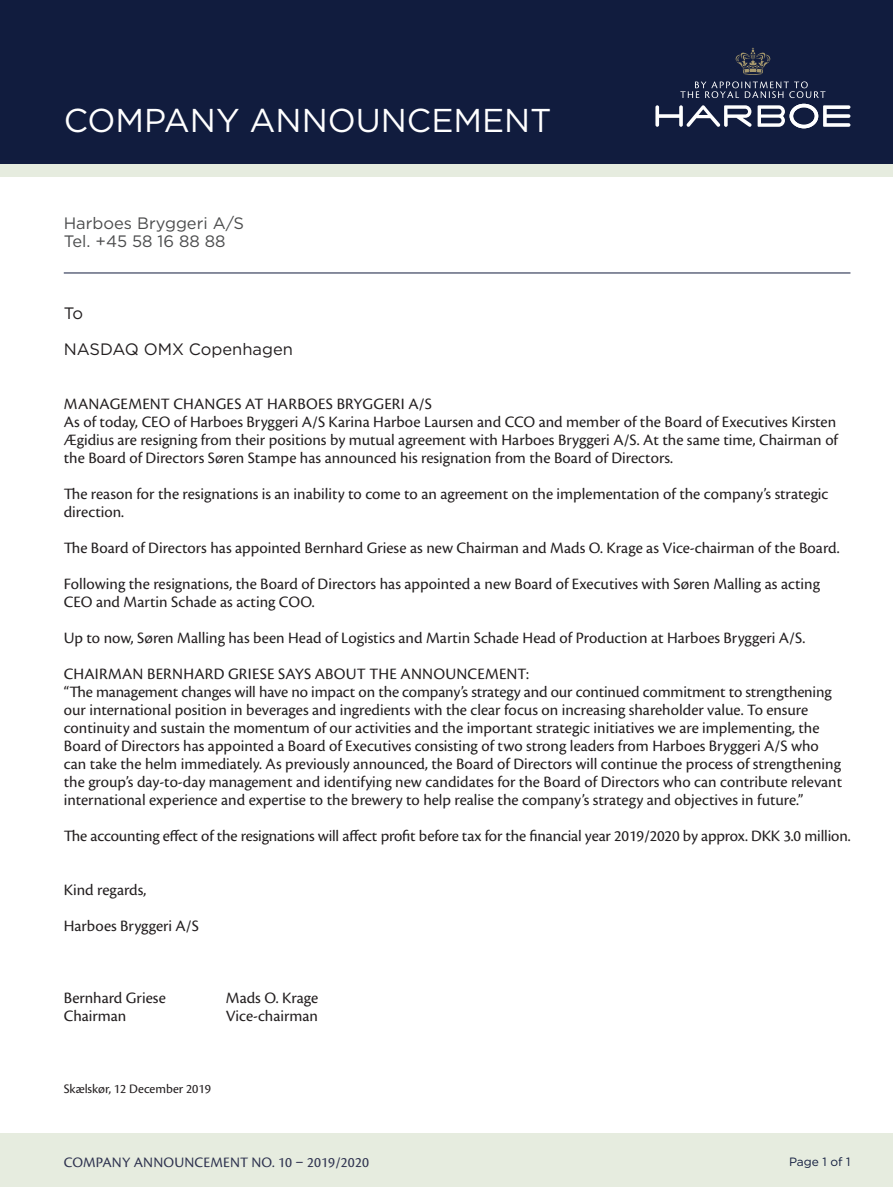
<style>
.page{position:relative;width:893px;height:1187px;background:#fff}
.page>*{position:absolute;margin:0;border:0;box-sizing:border-box;transform-origin:0 0}
.Stor_overskrift{font:33px "Gotham";color:#fff}
.t1{font:16.5px/18px "Cronos Pro";color:#231f20}
.Brødtekst{font:16.5px "Gotham";color:#4b4c4d}
.Brødtekst-2{font:16.5px "Gotham";color:#231f20}
.Brødtekst-3{font:15px "Cronos Pro";letter-spacing:.01em;color:#2e324f}
.t2{font:13.5px "Cronos Pro";color:#231f20}
.Stor_overskrift-2{font:12px "Gotham";color:#111c3e}
</style>
<div class="page">
<div style="left:0;top:0;width:893px;height:164px;background:#111c3e"></div>
<svg style="left:735px;top:48px;width:36px;height:27px"></svg>
<svg style="left:680px;top:81px;width:146px;height:17px"></svg>
<svg style="left:758px;top:104px;width:92px;height:24px"></svg>
<svg style="left:655px;top:105px;width:96px;height:22px"></svg>
<div style="left:0;top:164px;width:893px;height:12px;background:#e6ecdf"></div>
<hr style="left:64px;top:272px;width:786px;height:1px;background:#111c3e">
<div style="left:0;top:1133px;width:893px;height:53px;background:#e6ecdf"></div>
<p class="Stor_overskrift" style="left:64px;top:102px;width:489px">COMPANY ANNOUNCEMENT</p>
<p class="Brødtekst" style="left:64px;top:214px;width:182px">Harboes Bryggeri A/S</p>
<p class="Brødtekst" style="left:64px;top:232px;width:163px">Tel. +45 58 16 88 88</p>
<p class="Brødtekst-2" style="left:64px;top:304px;width:21px">To</p>
<p class="Brødtekst-2" style="left:64px;top:340px;width:231px">NASDAQ OMX Copenhagen</p>
<p class="t1" style="left:64px;top:394px;width:370px">MANAGEMENT CHANGES AT HARBOES BRYGGERI A/S</p>
<p class="t1" style="left:64px;top:412px;width:776px;text-align:justify">As of today, CEO of Harboes Bryggeri A/S Karina Harboe Laursen and CCO and member of the Board of Executives Kirsten Ægidius are resigning from their positions by mutual agreement with Harboes Bryggeri A/S. At the same time, Chairman of the Board of Directors Søren Stampe has announced his resignation from the Board of Directors.</p>
<p class="t1" style="left:64px;top:484px;width:766px">The reason for the resignations is an inability to come to an agreement on the implementation of the company’s strategic direction.</p>
<p class="t1" style="left:64px;top:538px;width:777px">The Board of Directors has appointed Bernhard Griese as new Chairman and Mads O. Krage as Vice-chairman of the Board.</p>
<p class="t1" style="left:64px;top:574px;width:758px">Following the resignations, the Board of Directors has appointed a new Board of Executives with Søren Malling as acting<br>CEO and Martin Schade as acting COO.</p>
<p class="t1" style="left:64px;top:628px;width:743px">Up to now, Søren Malling has been Head of Logistics and Martin Schade Head of Production at Harboes Bryggeri A/S.</p>
<p class="t1" style="left:64px;top:664px;width:467px">CHAIRMAN BERNHARD GRIESE SAYS ABOUT THE ANNOUNCEMENT:</p>
<p class="t1" style="left:64px;top:682px;width:780px">“The management changes will have no impact on the company’s strategy and our continued commitment to strengthening our international position in beverages and ingredients with the clear focus on increasing shareholder value. To ensure continuity and sustain the momentum of our activities and the important strategic initiatives we are implementing, the Board of Directors has appointed a Board of Executives consisting of two strong leaders from Harboes Bryggeri A/S who can take the helm immediately. As previously announced, the Board of Directors will continue the process of strengthening the group’s day-to-day management and identifying new candidates for the Board of Directors who can contribute relevant international experience and expertise to the brewery to help realise the company’s strategy and objectives in future.”</p>
<p class="t1" style="left:64px;top:826px;width:788px">The accounting effect of the resignations will affect profit before tax for the financial year 2019/2020 by approx. DKK 3.0 million.</p>
<p class="t1" style="left:64px;top:880px;width:84px">Kind regards,</p>
<p class="t1" style="left:64px;top:916px;width:137px">Harboes Bryggeri A/S</p>
<p class="t1" style="left:64px;top:988px;width:103px">Bernhard Griese</p>
<p class="t1" style="left:226px;top:988px;width:94px">Mads O. Krage</p>
<p class="t1" style="left:64px;top:1006px;width:64px">Chairman</p>
<p class="t1" style="left:226px;top:1006px;width:94px">Vice-chairman</p>
<p class="t2" style="left:64px;top:1081px;width:149px">Skælskør, 12 December 2019</p>
<p class="Brødtekst-3" style="left:64px;top:1153px;width:307px">COMPANY ANNOUNCEMENT NO. 10 – 2019/2020</p>
<p class="Stor_overskrift-2" style="left:789px;top:1154px;width:63px">Page 1 of 1</p>
</div>
